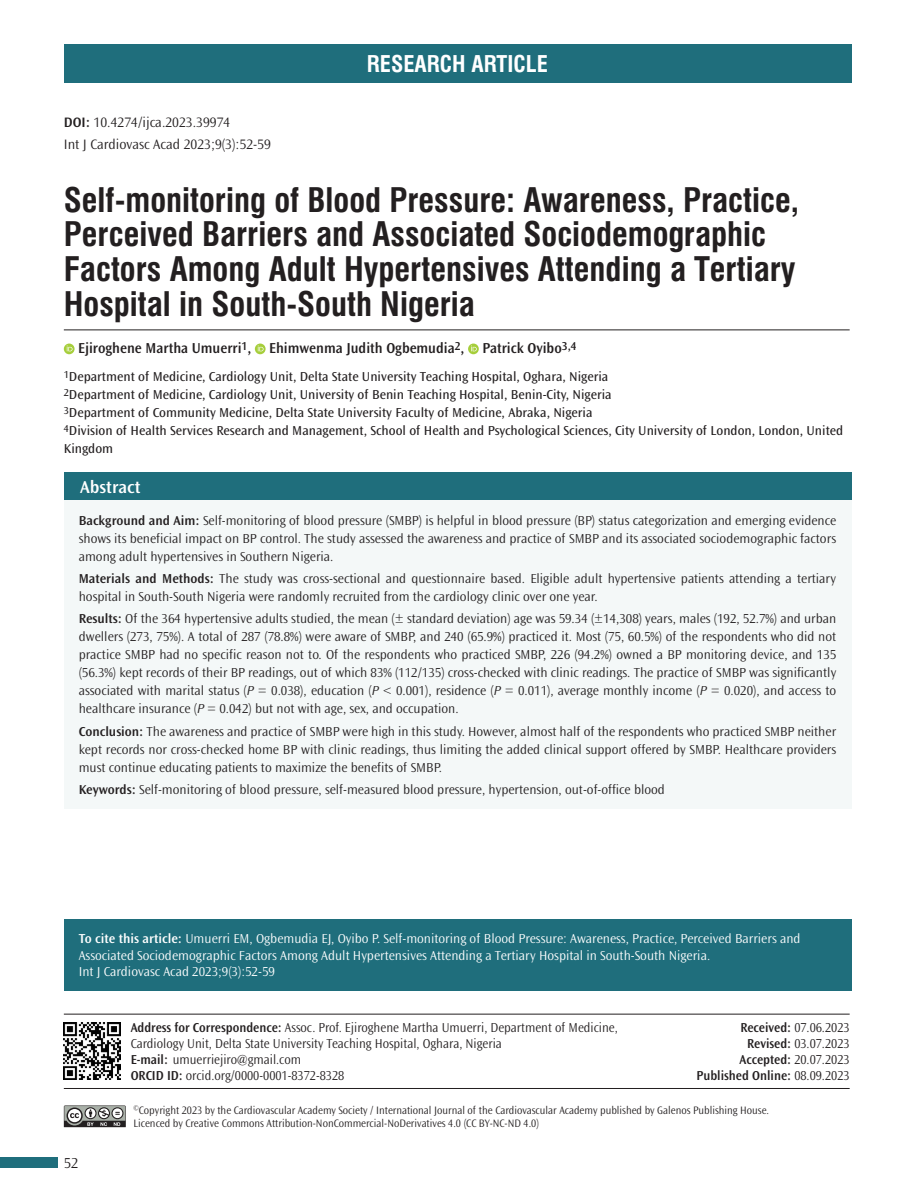
<style>
.page{position:relative;width:915px;height:1191px;background:#fff}
.page>*{position:absolute;margin:0;border:0;box-sizing:border-box;transform-origin:0 0}
.BASLIK{font:33px/34.5px "Swiss Condensed Bold Tr";color:#231f20}
.t1{font:22.5px "Swiss Condensed Bold Tr";color:#fff}
.t2{font:600 18px "Ocean Sans Std";color:#fff}
.YAZARLAR{font:600 15px "Ocean Sans Std";color:#231f20;scale:.96 1}
.t3{font:300 15px "Ocean Sans Std";color:#231f20}
.SAYFA_ARA{font:300 14.25px "Ocean Sans Std";color:#231f20}
.DOI{font:300 14.25px "Ocean Sans Std";color:#231f20}
.OZET{font:300 13.5px/18px "Ocean Sans Std";color:#231f20;text-align:justify}
.KURUM{font:13.5px/18px "Ocean Sans Std";color:#231f20}
.CİTE_AS{font:300 13.5px/16.2px "Ocean Sans Std";color:#fff}
.YAZISMA_KISMI{font:300 13.5px/15.8px "Ocean Sans Std";color:#231f20;scale:.95 1}
.TARİH{font:300 13.5px "Ocean Sans Std";color:#231f20;scale:.95 1}
.TARİH-2{font:600 13.5px "Ocean Sans Std";color:#231f20;scale:.95 1}
.t4{font:300 11.25px/13.5px "Ocean Sans Std";color:#231f20;scale:.95 1}
.s1{font-weight:600}
.s2{font-style:italic}
.s3{font-weight:300}
</style>
<div class="page">
<div style="left:64px;top:44px;width:786px;height:39px;background:#1f6e7c"></div>
<hr style="left:64px;top:1088px;width:785px;height:1px;background:#231f20">
<div style="left:0;top:1157px;width:57px;height:11px;background:#1f6e7c"></div>
<svg style="left:64px;top:1105px;width:62px;height:22px"></svg>
<img style="left:64px;top:1022px;width:57px;height:57px">
<svg style="left:64px;top:343px;width:10px;height:11px"></svg>
<svg style="left:67px;top:345px;width:5px;height:6px"></svg>
<svg style="left:255px;top:343px;width:10px;height:11px"></svg>
<svg style="left:258px;top:345px;width:5px;height:6px"></svg>
<svg style="left:468px;top:343px;width:10px;height:11px"></svg>
<svg style="left:471px;top:345px;width:5px;height:6px"></svg>
<hr style="left:64px;top:329px;width:785px;height:1px;background:#231f20">
<div style="left:64px;top:472px;width:786px;height:28px;background:#1f6e7c"></div>
<hr style="left:64px;top:1013px;width:785px;height:1px;background:#231f20">
<div style="left:64px;top:500px;width:786px;height:309px;background:#f4f8f8"></div>
<div style="left:64px;top:918px;width:786px;height:72px;background:#1f6e7c"></div>
<p class="DOI" style="left:64px;top:114px;width:168px"><span class="s1">DOI:</span> 10.4274/ijca.2023.39974</p>
<h2 class="t1" style="left:367px;top:50px;width:182px">RESEARCH ARTICLE</h2>
<p class="SAYFA_ARA" style="left:64px;top:136px;width:208px">Int J Cardiovasc Acad 2023;9(3):52-59</p>
<p class="BASLIK" style="left:64px;top:183px;width:736px">Self-monitoring of Blood Pressure: Awareness, Practice, Perceived Barriers and Associated Sociodemographic Factors Among Adult Hypertensives Attending a Tertiary Hospital in South-South Nigeria</p>
<p class="YAZARLAR" style="left:78px;top:340px;width:520px">Ejiroghene Martha Umuerri<sup>1</sup>, Ehimwenma Judith Ogbemudia<sup>2</sup>, Patrick Oyibo<sup>3,4</sup></p>
<p class="KURUM" style="left:64px;top:368px;width:546px"><sup>1</sup>Department of Medicine, Cardiology Unit, Delta State University Teaching Hospital, Oghara, Nigeria</p>
<p class="KURUM" style="left:64px;top:386px;width:549px"><sup>2</sup>Department of Medicine, Cardiology Unit, University of Benin Teaching Hospital, Benin-City, Nigeria</p>
<p class="KURUM" style="left:64px;top:404px;width:530px"><sup>3</sup>Department of Community Medicine, Delta State University Faculty of Medicine, Abraka, Nigeria</p>
<p class="KURUM" style="left:64px;top:422px;width:780px"><sup>4</sup>Division of Health Services Research and Management, School of Health and Psychological Sciences, City University of London, London, United<br>Kingdom</p>
<p class="t2" style="left:80px;top:477px;width:62px">Abstract</p>
<p class="OZET" style="left:79px;top:511px;width:758px"><span class="s1">Background and Aim:</span> Self-monitoring of blood pressure (SMBP) is helpful in blood pressure (BP) status categorization and emerging evidence shows its beneficial impact on BP control. The study assessed the awareness and practice of SMBP and its associated sociodemographic factors among adult hypertensives in Southern Nigeria.</p>
<p class="OZET" style="left:79px;top:570px;width:758px"><span class="s1">Materials and Methods:</span> The study was cross-sectional and questionnaire based. Eligible adult hypertensive patients attending a tertiary hospital in South-South Nigeria were randomly recruited from the cardiology clinic over one year.</p>
<p class="OZET" style="left:79px;top:610px;width:758px"><span class="s1">Results:</span> Of the 364 hypertensive adults studied, the mean (± standard deviation) age was 59.34 (±14,308) years, males (192, 52.7%) and urban dwellers (273, 75%). A total of 287 (78.8%) were aware of SMBP, and 240 (65.9%) practiced it. Most (75, 60.5%) of the respondents who did not practice SMBP had no specific reason not to. Of the respondents who practiced SMBP, 226 (94.2%) owned a BP monitoring device, and 135 (56.3%) kept records of their BP readings, out of which 83% (112/135) cross-checked with clinic readings. The practice of SMBP was significantly associated with marital status (<span class="s2">P</span> = 0.038), education (<span class="s2">P</span> &lt; 0.001), residence (<span class="s2">P</span> = 0.011), average monthly income (<span class="s2">P</span> = 0.020), and access to healthcare insurance (<span class="s2">P</span> = 0.042) but not with age, sex, and occupation.</p>
<p class="OZET" style="left:79px;top:722px;width:758px"><span class="s1">Conclusion:</span> The awareness and practice of SMBP were high in this study. However, almost half of the respondents who practiced SMBP neither kept records nor cross-checked home BP with clinic readings, thus limiting the added clinical support offered by SMBP. Healthcare providers must continue educating patients to maximize the benefits of SMBP.</p>
<p class="OZET" style="left:79px;top:780px;width:587px"><span class="s1">Keywords:</span> Self-monitoring of blood pressure, self-measured blood pressure, hypertension, out-of-office blood</p>
<p class="CİTE_AS" style="left:79px;top:931px;width:723px"><span class="s1">To cite this article:</span> Umuerri EM, Ogbemudia EJ, Oyibo P. Self-monitoring of Blood Pressure: Awareness, Practice, Perceived Barriers and<br>Associated Sociodemographic Factors Among Adult Hypertensives Attending a Tertiary Hospital in South-South Nigeria.</p>
<p class="CİTE_AS" style="left:79px;top:963px;width:198px">Int J Cardiovasc Acad 2023;9(3):52-59</p>
<p class="YAZISMA_KISMI" style="left:131px;top:1020px;width:514px"><span class="s1">Address for Correspondence:</span> Assoc. Prof. Ejiroghene Martha Umuerri, Department of Medicine,<br>Cardiology Unit, Delta State University Teaching Hospital, Oghara, Nigeria</p>
<p class="YAZISMA_KISMI" style="left:131px;top:1051px;width:181px"><span class="s1">E-mail:</span> umuerriejiro@gmail.com</p>
<p class="YAZISMA_KISMI" style="left:131px;top:1067px;width:226px"><span class="s1">ORCID ID:</span> orcid.org/0000-0001-8372-8328</p>
<p class="TARİH" style="left:740px;top:1020px;width:116px"><span class="s1">Received:</span> 07.06.2023</p>
<p class="TARİH" style="left:746px;top:1036px;width:109px"><span class="s1">Revised:</span> 03.07.2023</p>
<p class="TARİH" style="left:739px;top:1052px;width:117px"><span class="s1">Accepted:</span> 20.07.2023</p>
<p class="TARİH-2" style="left:696px;top:1067px;width:162px">Published Online: <span class="s3">08.09.2023</span></p>
<p class="t3" style="left:64px;top:1154px;width:16px">52</p>
<p class="t4" style="left:134px;top:1103px;width:670px"><sup>©</sup>Copyright 2023 by the Cardiovascular Academy Society / International Journal of the Cardiovascular Academy published by Galenos Publishing House.<br>Licenced by Creative Commons Attribution-NonCommercial-NoDerivatives 4.0 (CC BY-NC-ND 4.0)</p>
</div>
